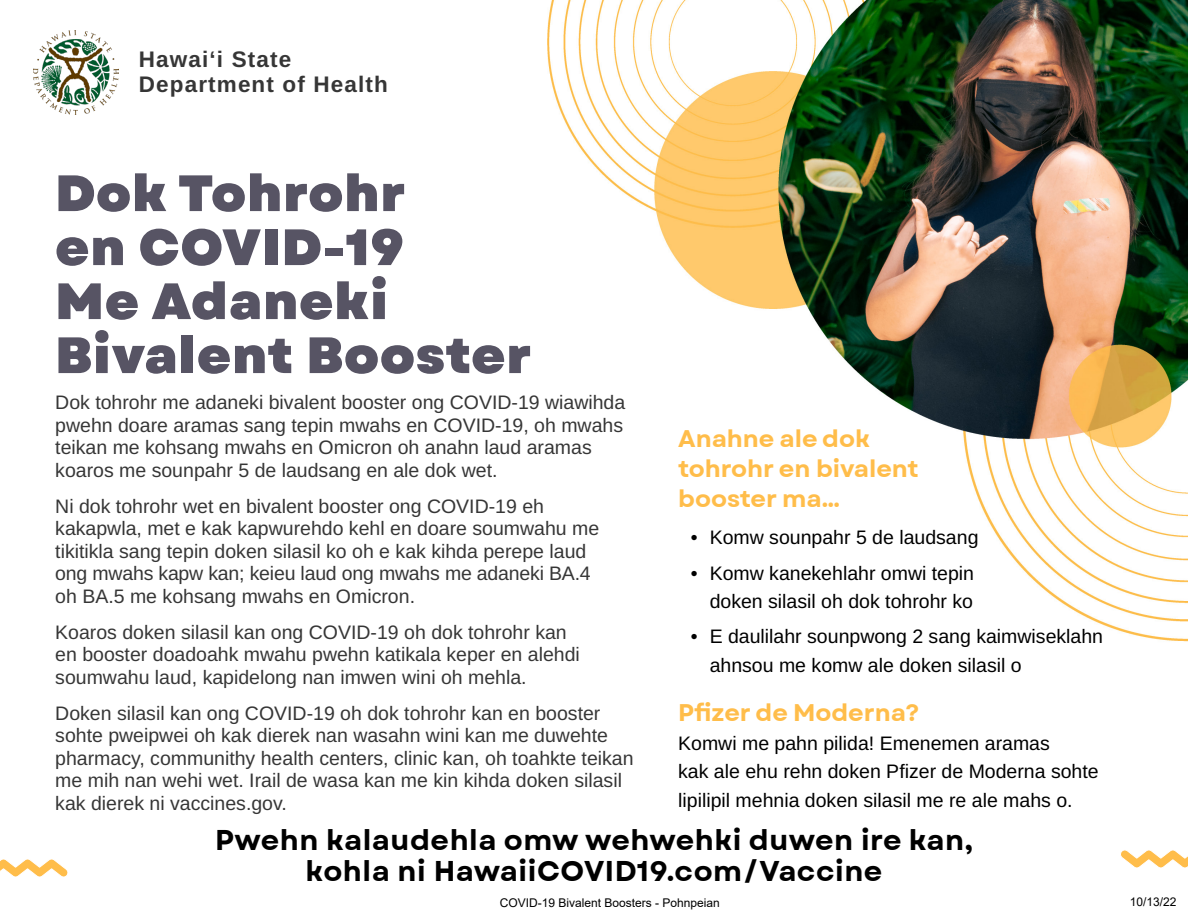
<style>
.page{position:relative;width:1188px;height:918px;background:#fff}
.page>*{position:absolute;margin:0;border:0;box-sizing:border-box;transform-origin:0 0}
.P_-_Paragraph_Style5{font:800 51px/54px "Garet";letter-spacing:.02em;color:#575464}
.P_-_Paragraph_Style5-2{font:700 28.5px/31.5px "Garet";letter-spacing:.02em;color:#000;text-align:center}
.P_-_Paragraph_Style1{font:700 24px/30px "Garet";color:#ffbd4a}
.P_-_Paragraph_Style5-3{font:700 22.5px/25.5px "Arimo";letter-spacing:.05em;color:#363636}
.P_-_Paragraph_Style6{font:19.5px/22.5px "Arimo";color:#363636}
.P_-_Paragraph_Style5-4{font:19.5px/22.5px "Arimo";color:#363636}
.P_-_Paragraph_Style3{font:19.5px/28.5px "Arimo";color:#000;text-align:right}
.P_-_Paragraph_Style4{font:19.5px/28.5px "Arimo";color:#000}
.P_-_Paragraph_Style2{font:19.5px "Arimo";color:#000}
.t1{font:12px "Arial";color:#000}
.s1{font-style:inherit}
</style>
<div class="page">
<img style="left:33px;top:0;width:1155px;height:642px">
<img style="left:34px;top:30px;width:84px;height:85px">
<svg style="left:0;top:859px;width:68px;height:18px"></svg>
<svg style="left:1121px;top:850px;width:67px;height:18px"></svg>
<p class="P_-_Paragraph_Style5-3" style="left:139px;top:47px;width:250px">Hawai‘i State<br>Department of Health</p>
<p class="P_-_Paragraph_Style5" style="left:55px;top:168px;width:478px">Dok Tohrohr<br>en COVID-19<br>Me Adaneki<br>Bivalent Booster</p>
<p class="P_-_Paragraph_Style6" style="left:55px;top:391px;width:572px">Dok tohrohr me adaneki bivalent booster ong COVID-19 wiawihda pwehn doare aramas sang tepin mwahs en COVID-19, oh mwahs teikan me kohsang mwahs en Omicron oh anahn laud aramas koaros me sounpahr 5 de laudsang en ale dok wet.</p>
<p class="P_-_Paragraph_Style6" style="left:55px;top:495px;width:546px">Ni dok tohrohr wet en bivalent booster ong COVID-19 eh kakapwla, met e kak kapwurehdo kehl en doare soumwahu me tikitikla sang tepin doken silasil ko oh e kak kihda perepe laud ong mwahs kapw kan; keieu laud ong mwahs me adaneki BA.4 oh BA.5 me kohsang mwahs en Omicron.</p>
<p class="P_-_Paragraph_Style6" style="left:55px;top:621px;width:526px">Koaros doken silasil kan ong COVID-19 oh dok tohrohr kan en booster doadoahk mwahu pwehn katikala keper en alehdi soumwahu laud, kapidelong nan imwen wini oh mehla.</p>
<p class="P_-_Paragraph_Style5-4" style="left:55px;top:702px;width:580px">Doken silasil kan ong COVID-19 oh dok tohrohr kan en booster sohte pweipwei oh kak dierek nan wasahn wini kan me duwehte pharmacy, communithy health centers, clinic kan, oh toahkte teikan me mih nan wehi wet. Irail de wasa kan me kin kihda doken silasil kak dierek ni vaccines.gov.</p>
<p class="P_-_Paragraph_Style1" style="left:678px;top:425px;width:242px">Anahne ale dok tohrohr en bivalent booster ma…</p>
<p class="P_-_Paragraph_Style2" style="left:691px;top:524px;width:289px">• Komw sounpahr 5 de laudsang</p>
<p class="P_-_Paragraph_Style3" style="left:691px;top:559px;width:285px">• Komw kanekehlahr omwi tepin doken silasil oh dok tohrohr ko</p>
<p class="P_-_Paragraph_Style4" style="left:710px;top:623px;width:395px;text-indent:-19px">• E daulilahr sounpwong 2 sang kaimwiseklahn ahnsou me komw ale doken silasil o</p>
<p class="P_-_Paragraph_Style1" style="left:678px;top:699px;width:243px">Pfizer de Moderna?</p>
<p class="P_-_Paragraph_Style3" style="left:678px;top:729px;width:422px;text-align:left">Komwi me pahn pilida! Emenemen aramas<br>kak ale ehu rehn doken Pfizer de Moderna sohte lipilipil mehnia doken silasil me re ale mahs o.</p>
<p class="P_-_Paragraph_Style5-2" style="left:215px;top:825px;width:759px">Pwehn kalaudehla omw wehwehki duwen ire kan, kohla ni HawaiiCOVID19.com/Vaccine</p>
<p class="t1" style="left:500px;top:894px;width:222px">COVID-19 Bivalent Boosters - <span class="s1">Pohnpeian</span></p>
<p class="t1" style="left:1130px;top:894px;width:48px">10/13/22</p>
</div>
